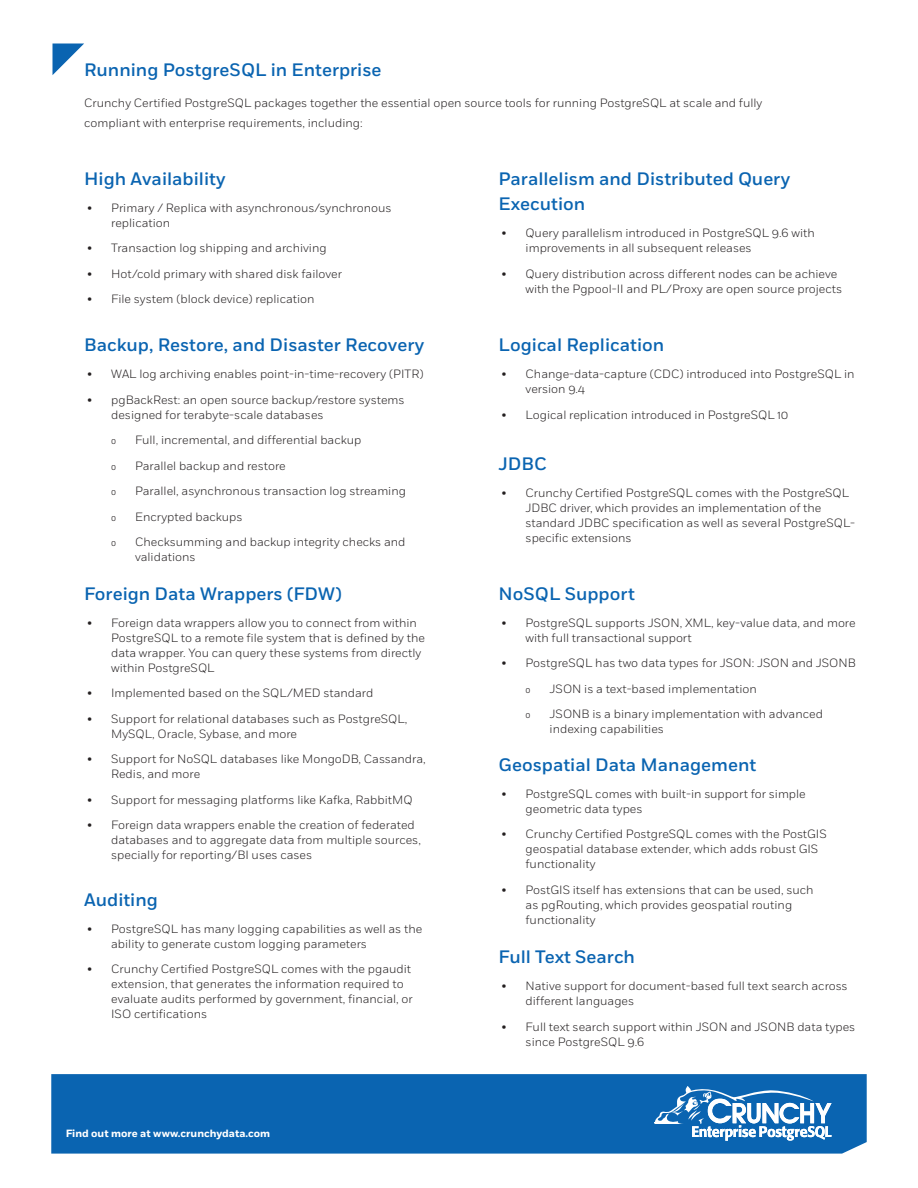
<style>
.page{position:relative;width:918px;height:1188px;background:#fff}
.page>*{position:absolute;margin:0;border:0;box-sizing:border-box;transform-origin:0 0}
.t1{font:500 18px/25.5px "Fort";color:#0a64b1}
.t2{font:300 12px/15px "Fort";color:#231f20}
.t3{font:700 10.5px "Fort";color:#fff}
</style>
<div class="page">
<svg style="left:52px;top:44px;width:32px;height:31px"></svg>
<div style="left:51px;top:1074px;width:816px;height:80px;background:#0a64b1"></div>
<svg style="left:655px;top:1086px;width:177px;height:55px"></svg>
<p class="t1" style="left:84px;top:57px;width:299px">Running PostgreSQL in Enterprise</p>
<p class="t2" style="left:84px;top:93px;width:680px;line-height:19.5px">Crunchy Certified PostgreSQL packages together the essential open source tools for running PostgreSQL at scale and fully compliant with enterprise requirements, including:</p>
<p class="t1" style="left:84px;top:166px;width:143px">High Availability</p>
<p class="t2" style="left:111px;top:200px;width:282px;text-indent:-24px">• Primary / Replica with asynchronous/synchronous replication</p>
<p class="t2" style="left:87px;top:240px;width:241px">• Transaction log shipping and archiving</p>
<p class="t2" style="left:87px;top:266px;width:256px">• Hot/cold primary with shared disk failover</p>
<p class="t2" style="left:87px;top:291px;width:229px">• File system (block device) replication</p>
<p class="t1" style="left:84px;top:333px;width:342px">Backup, Restore, and Disaster Recovery</p>
<p class="t2" style="left:87px;top:367px;width:338px">• WAL log archiving enables point-in-time-recovery (PITR)</p>
<p class="t2" style="left:111px;top:392px;width:295px;text-indent:-24px">• pgBackRest: an open source backup/restore systems designed for terabyte-scale databases</p>
<p class="t2" style="left:111px;top:433px;width:7px">₀</p>
<p class="t2" style="left:135px;top:433px;width:228px">Full, incremental, and differential backup</p>
<p class="t2" style="left:111px;top:458px;width:7px">₀</p>
<p class="t2" style="left:135px;top:458px;width:152px">Parallel backup and restore</p>
<p class="t2" style="left:111px;top:484px;width:7px">₀</p>
<p class="t2" style="left:135px;top:484px;width:272px">Parallel, asynchronous transaction log streaming</p>
<p class="t2" style="left:111px;top:509px;width:7px">₀</p>
<p class="t2" style="left:135px;top:509px;width:109px">Encrypted backups</p>
<p class="t2" style="left:111px;top:535px;width:7px">₀</p>
<p class="t2" style="left:135px;top:535px;width:272px">Checksumming and backup integrity checks and validations</p>
<p class="t1" style="left:84px;top:581px;width:259px">Foreign Data Wrappers (FDW)</p>
<p class="t2" style="left:111px;top:615px;width:315px;text-indent:-24px">• Foreign data wrappers allow you to connect from within PostgreSQL to a remote file system that is defined by the data wrapper. You can query these systems from directly within PostgreSQL</p>
<p class="t2" style="left:87px;top:686px;width:288px">• Implemented based on the SQL/MED standard</p>
<p class="t2" style="left:111px;top:711px;width:298px;text-indent:-24px">• Support for relational databases such as PostgreSQL,<br>MySQL, Oracle, Sybase, and more</p>
<p class="t2" style="left:111px;top:752px;width:316px;text-indent:-24px">• Support for NoSQL databases like MongoDB, Cassandra,<br>Redis, and more</p>
<p class="t2" style="left:87px;top:792px;width:327px">• Support for messaging platforms like Kafka, RabbitMQ</p>
<p class="t2" style="left:111px;top:818px;width:311px;text-indent:-24px">• Foreign data wrappers enable the creation of federated databases and to aggregate data from multiple sources, specially for reporting/BI uses cases</p>
<p class="t1" style="left:84px;top:887px;width:75px">Auditing</p>
<p class="t2" style="left:111px;top:921px;width:313px;text-indent:-24px">• PostgreSQL has many logging capabilities as well as the ability to generate custom logging parameters</p>
<p class="t2" style="left:111px;top:962px;width:303px;text-indent:-24px">• Crunchy Certified PostgreSQL comes with the pgaudit extension, that generates the information required to evaluate audits performed by government, financial, or ISO certifications</p>
<p class="t3" style="left:66px;top:1127px;width:206px">Find out more at www.crunchydata.com</p>
<p class="t1" style="left:499px;top:166px;width:293px">Parallelism and Distributed Query<br>Execution</p>
<p class="t2" style="left:526px;top:225px;width:291px;text-indent:-24px">• Query parallelism introduced in PostgreSQL 9.6 with improvements in all subsequent releases</p>
<p class="t2" style="left:526px;top:266px;width:318px;text-indent:-24px">• Query distribution across different nodes can be achieve with the Pgpool-II and PL/Proxy are open source projects</p>
<p class="t1" style="left:499px;top:333px;width:167px">Logical Replication</p>
<p class="t2" style="left:526px;top:367px;width:331px;text-indent:-24px">• Change-data-capture (CDC) introduced into PostgreSQL in version 9.4</p>
<p class="t2" style="left:502px;top:407px;width:288px">• Logical replication introduced in PostgreSQL 10</p>
<p class="t1" style="left:499px;top:452px;width:50px">JDBC</p>
<p class="t2" style="left:526px;top:486px;width:331px;text-indent:-24px">• Crunchy Certified PostgreSQL comes with the PostgreSQL JDBC driver, which provides an implementation of the standard JDBC specification as well as several PostgreSQL&shy;specific extensions</p>
<p class="t1" style="left:499px;top:581px;width:138px">NoSQL Support</p>
<p class="t2" style="left:526px;top:615px;width:332px;text-indent:-24px">• PostgreSQL supports JSON, XML, key-value data, and more with full transactional support</p>
<p class="t2" style="left:502px;top:656px;width:356px">• PostgreSQL has two data types for JSON: JSON and JSONB</p>
<p class="t2" style="left:526px;top:681px;width:7px">₀</p>
<p class="t2" style="left:550px;top:681px;width:209px">JSON is a text-based implementation</p>
<p class="t2" style="left:526px;top:707px;width:7px">₀</p>
<p class="t2" style="left:550px;top:707px;width:275px">JSONB is a binary implementation with advanced indexing capabilities</p>
<p class="t1" style="left:499px;top:752px;width:259px">Geospatial Data Management</p>
<p class="t2" style="left:526px;top:786px;width:282px;text-indent:-24px">• PostgreSQL comes with built-in support for simple geometric data types</p>
<p class="t2" style="left:526px;top:827px;width:303px;text-indent:-24px">• Crunchy Certified PostgreSQL comes with the PostGIS geospatial database extender, which adds robust GIS functionality</p>
<p class="t2" style="left:526px;top:882px;width:290px;text-indent:-24px">• PostGIS itself has extensions that can be used, such as pgRouting, which provides geospatial routing functionality</p>
<p class="t1" style="left:499px;top:945px;width:138px">Full Text Search</p>
<p class="t2" style="left:526px;top:979px;width:324px;text-indent:-24px">• Native support for document-based full text search across different languages</p>
<p class="t2" style="left:526px;top:1019px;width:331px;text-indent:-24px">• Full text search support within JSON and JSONB data types since PostgreSQL 9.6</p>
</div>
